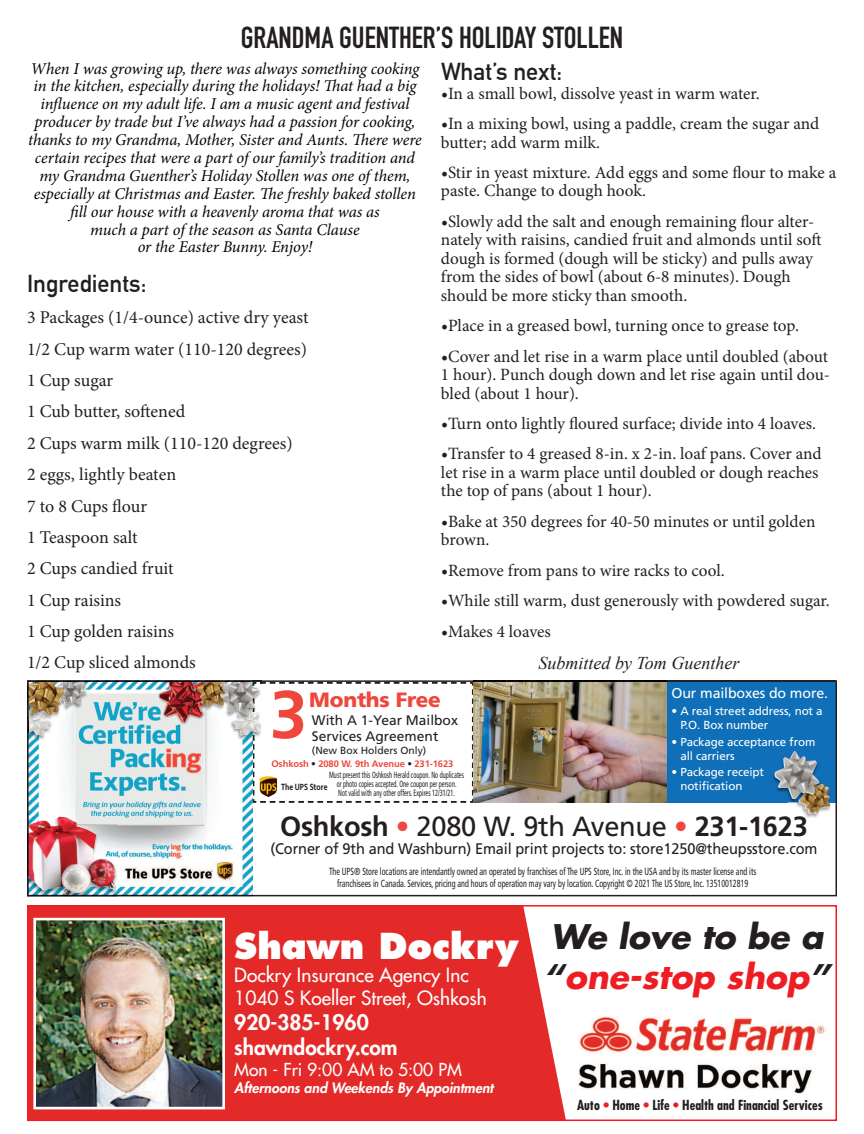
<style>
.page{position:relative;width:864px;height:1134px;background:#fff}
.page>*{position:absolute;margin:0;border:0;box-sizing:border-box;transform-origin:0 0}
.t1{font:700 67.2px "Frutiger LT Std";color:#ef473c}
.t2{font:800 34.8px "Futura Std";color:#fff}
.t3{font:italic 700 33px/39.6px "Futura Std";color:#231f20}
.t4{font:700 30px "DIN Condensed";color:#231f20}
.t5{font:700 27.75px "Frutiger LT Std";letter-spacing:-.01em;color:#231f20}
.t6{font:700 24px "DIN Alternate";color:#231f20}
.t7{font:800 20.85px/25px "Futura Std";color:#fff}
.t8{font:900 20.7px "Frutiger LT Std";letter-spacing:-.01em;color:#ef473c}
.t9{font:500 19.2px/23px "Futura Std";color:#fff}
.t10{font:18px/31.3px "Minion Pro";color:#231f20}
.t11{font:italic 18px "Times New Roman";color:#231f20}
.t12{font:500 17.4px "Futura Std";color:#fff}
.t13{font:17.25px/18.5px "Minion Pro";color:#231f20}
.t14{font:italic 16.5px/17.9px "Minion Pro";letter-spacing:-.01em;color:#040503;text-align:center}
.t15{font:15.3px "Frutiger LT Std";letter-spacing:-.01em;color:#231f20;scale:.95 1}
.t16{font:14.25px "Frutiger LT Std";letter-spacing:-.01em;color:#fff}
.t17{font:italic 800 13.95px "Futura Std";color:#fff}
.t18{font:13.8px/16.5px "Frutiger LT Std";color:#231f20}
.t19{font:700 condensed 13.5px "Futura Std";color:#231f20}
.t20{font:11.7px/14px "Frutiger LT Std";letter-spacing:-.01em;color:#fff}
.t21{font:condensed 10.35px/12.5px "Frutiger LT Std";color:#231f20;text-align:center;scale:.78 1}
.t22{font:10.35px "Frutiger LT Std";color:#231f20}
.t23{font:700 9.3px "Frutiger LT Std";letter-spacing:-.01em;color:#ef473c}
.t24{font:500 9.3px "Seravek";color:#231f20;scale:.8 1}
.t25{font:condensed 9px/9px "Frutiger LT Std";color:#231f20;text-align:center;scale:.7 1}
.s1{font-size:18px}
.s2{color:#231f20}
.s3{color:#ef473c}
.s4{font-weight:400}
.s5{color:#ee1d23}
</style>
<div class="page">
<img style="left:475px;top:683px;width:192px;height:119px">
<div style="left:667px;top:682px;width:169px;height:120px;background:#0f6fb8"></div>
<img style="left:796px;top:802px;width:36px;height:16px">
<img style="left:803px;top:784px;width:27px;height:30px">
<img style="left:773px;top:773px;width:48px;height:29px">
<svg style="left:788px;top:802px;width:11px;height:2px"></svg>
<img style="left:799px;top:784px;width:22px;height:20px">
<img style="left:775px;top:751px;width:45px;height:48px">
<img style="left:28px;top:680px;width:225px;height:216px">
<img style="left:28px;top:816px;width:89px;height:80px">
<img style="left:27px;top:828px;width:43px;height:68px">
<img style="left:29px;top:705px;width:7px;height:2px">
<svg style="left:55px;top:680px;width:33px;height:2px"></svg>
<svg style="left:27px;top:705px;width:2px;height:35px"></svg>
<img style="left:27px;top:680px;width:28px;height:25px">
<svg style="left:193px;top:680px;width:282px;height:124px"></svg>
<hr style="left:667px;top:680px;width:169px;height:2px;background:#231f20">
<div style="left:30px;top:908px;width:536px;height:210px;background:#e32a29"></div>
<img style="left:37px;top:922px;width:184px;height:183px">
<div style="left:33px;top:918px;width:192px;height:191px;border:3px solid #fff"></div>
<img style="left:578px;top:1015px;width:248px;height:80px">
<div style="left:27px;top:905px;width:810px;height:216px;border:2px solid #ee1d23"></div>
<h3 class="t4" style="left:241px;top:18px;width:384px">GRANDMA GUENTHER’S HOLIDAY STOLLEN</h3>
<p class="t14" style="left:28px;top:59px;width:395px">When I was growing up, there was always something cooking in the kitchen, especially during the holidays! That had a big influence on my adult life. I am a music agent and festival producer by trade but I’ve always had a passion for cooking, thanks to my Grandma, Mother, Sister and Aunts. There were certain recipes that were a part of our family’s tradition and my Grandma Guenther’s Holiday Stollen was one of them, especially at Christmas and Easter. The freshly baked stollen fill our house with a heavenly aroma that was as<br>much a part of the season as Santa Clause<br>or the Easter Bunny. Enjoy!</p>
<h3 class="t6" style="left:27px;top:265px;width:121px">Ingredients:</h3>
<p class="t10" style="left:27px;top:302px;width:283px">3 Packages (1/4-ounce) active dry yeast<br>1/2 Cup warm water (110-120 degrees)<br>1 Cup sugar<br>1 Cub butter, softened<br>2 Cups warm milk (110-120 degrees)<br>2 eggs, lightly beaten<br>7 to 8 Cups flour<br>1 Teaspoon salt<br>2 Cups candied fruit<br>1 Cup raisins<br>1 Cup golden raisins<br>1/2 Cup sliced almonds</p>
<h3 class="t6" style="left:441px;top:53px;width:123px">What’s next:</h3>
<p class="t13" style="left:441px;top:84px;width:320px"><span class="s1">•</span>In a small bowl, dissolve yeast in warm water.</p>
<p class="t13" style="left:441px;top:114px;width:380px"><span class="s1">•</span>In a mixing bowl, using a paddle, cream the sugar and butter; add warm milk.</p>
<p class="t13" style="left:441px;top:163px;width:397px"><span class="s1">•</span>Stir in yeast mixture. Add eggs and some flour to make a paste. Change to dough hook.</p>
<p class="t13" style="left:441px;top:212px;width:382px"><span class="s1">•</span>Slowly add the salt and enough remaining flour alter&shy;nately with raisins, candied fruit and almonds until soft dough is formed (dough will be sticky) and pulls away from the sides of bowl (about 6-8 minutes). Dough should be more sticky than smooth.</p>
<p class="t13" style="left:441px;top:317px;width:360px"><span class="s1">•</span>Place in a greased bowl, turning once to grease top.</p>
<p class="t13" style="left:441px;top:347px;width:390px;text-align:justify"><span class="s1">•</span>Cover and let rise in a warm place until doubled (about 1 hour). Punch dough down and let rise again until dou&shy;bled (about 1 hour).</p>
<p class="t13" style="left:441px;top:414px;width:377px"><span class="s1">•</span>Turn onto lightly floured surface; divide into 4 loaves.</p>
<p class="t13" style="left:441px;top:445px;width:382px"><span class="s1">•</span>Transfer to 4 greased 8-in. x 2-in. loaf pans. Cover and let rise in a warm place until doubled or dough reaches the top of pans (about 1 hour).</p>
<p class="t13" style="left:441px;top:512px;width:376px"><span class="s1">•</span>Bake at 350 degrees for 40-50 minutes or until golden brown.</p>
<p class="t13" style="left:441px;top:561px;width:285px"><span class="s1">•</span>Remove from pans to wire racks to cool.</p>
<p class="t13" style="left:441px;top:592px;width:390px"><span class="s1">•</span>While still warm, dust generously with powdered sugar.</p>
<p class="t13" style="left:441px;top:622px;width:111px"><span class="s1">•</span>Makes 4 loaves</p>
<p class="t11" style="left:539px;top:650px;width:202px">Submitted by Tom Guenther</p>
<h1 class="t1" style="left:270px;top:676px;width:39px">3</h1>
<p class="t8" style="left:309px;top:688px;width:133px">Months Free</p>
<p class="t18" style="left:312px;top:713px;width:148px">With A 1-Year Mailbox<br>Services Agreement</p>
<p class="t22" style="left:312px;top:746px;width:116px">(New Box Holders Only)</p>
<p class="t25" style="left:329px;top:771px;width:194px">Must present this Oshkosh Herald coupon. No duplicates or photo copies accepted. One coupon per person.<br>Not valid with any other offers. Expires 12/31/21.</p>
<p class="t23" style="left:271px;top:758px;width:183px">Oshkosh <span class="s2">•</span> 2080 W. 9th Avenue <span class="s2">•</span> 231-1623</p>
<p class="t24" style="left:281px;top:782px;width:60px">The UPS Store</p>
<p class="t16" style="left:672px;top:687px;width:158px">Our mailboxes do more.</p>
<p class="t20" style="left:680px;top:705px;width:144px;text-indent:-9px">• A real street address, not a<br>P.O. Box number</p>
<p class="t20" style="left:680px;top:736px;width:137px;text-indent:-9px">• Package acceptance from all carriers</p>
<p class="t20" style="left:680px;top:766px;width:85px;text-indent:-9px">• Package receipt notiication</p>
<h3 class="t5" style="left:280px;top:810px;width:529px">Oshkosh <span class="s3">•</span> <span class="s4">2080 W. 9th Avenue</span> <span class="s3">•</span> 231-1623</h3>
<p class="t15" style="left:270px;top:843px;width:577px">(Corner of 9th and Washburn) Email print projects to: store1250@theupsstore.com</p>
<p class="t21" style="left:329px;top:866px;width:549px">The UPS® Store locations are intendantly owned an operated by franchises of The UPS Store, Inc. in the USA and by its master license and its franchisees in Canada. Services, pricing and hours of operation may vary by location. Copyright © 2021 The US Store, Inc. 13510012819</p>
<h2 class="t2" style="left:234px;top:931px;width:286px">Shawn Dockry</h2>
<p class="t9" style="left:234px;top:965px;width:254px">Dockry Insurance Agency Inc<br>1040 S Koeller Street, Oshkosh</p>
<p class="t7" style="left:234px;top:1011px;width:165px">920-385-1960 shawndockry.com</p>
<p class="t12" style="left:234px;top:1061px;width:229px">Mon - Fri 9:00 AM to 5:00 PM</p>
<p class="t17" style="left:234px;top:1081px;width:261px">Afternoons and Weekends By Appointment</p>
<h3 class="t3" style="left:544px;top:920px;width:287px">We love to be a “<span class="s5">one-stop shop</span>”</h3>
<p class="t19" style="left:577px;top:1097px;width:247px">Auto <span class="s5">•</span> Home <span class="s5">•</span> Life <span class="s5">•</span> Health and Financial Services</p>
</div>
